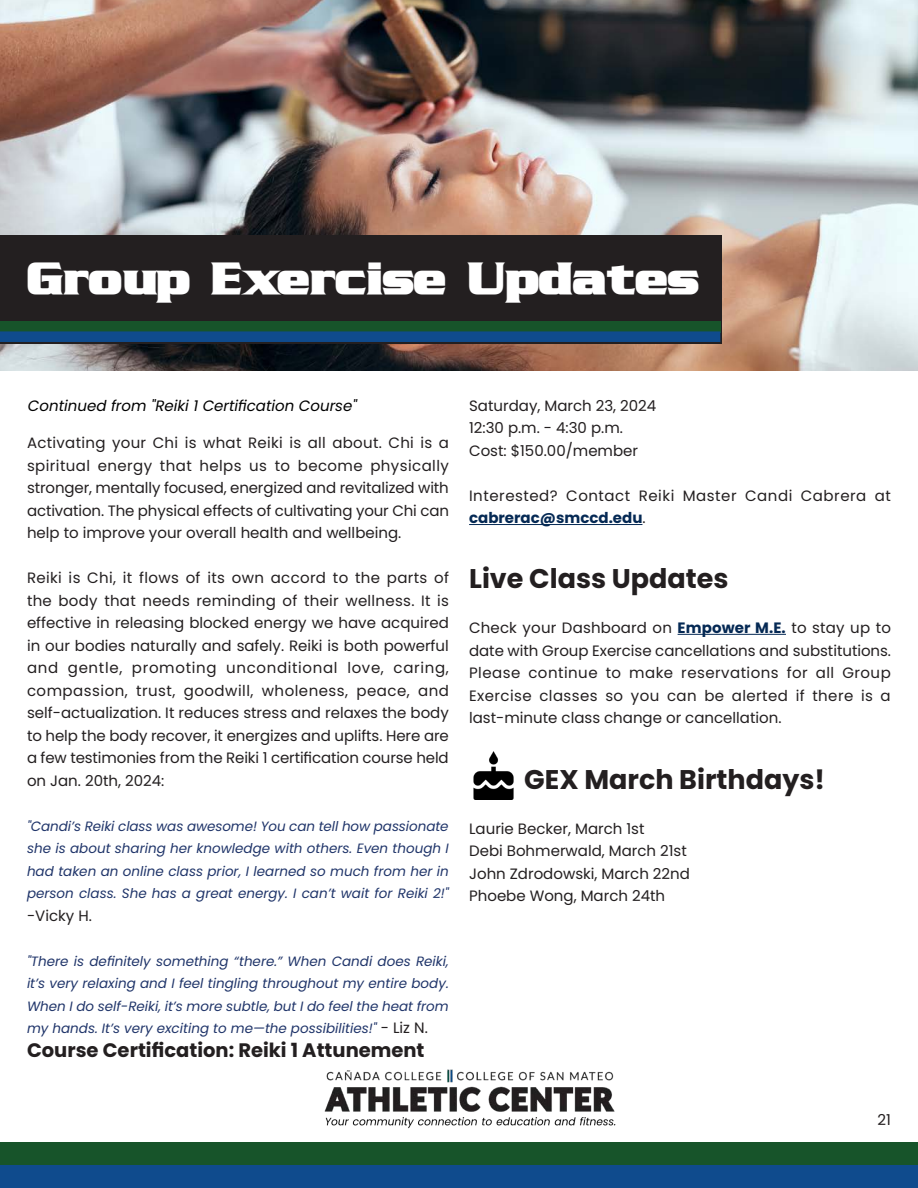
<style>
.page{position:relative;width:918px;height:1188px;background:#fff}
.page>*{position:absolute;margin:0;border:0;box-sizing:border-box;transform-origin:0 0}
.t1{font:700 48px "Straczynski";color:#fff}
.t2{font:700 27px "Poppins";color:#231f20}
.t3{font:700 19.5px "Poppins";color:#231f20}
.t4{font:15px/22.5px "Poppins";color:#231f20;text-align:justify}
.t5{font:15px/22.5px "Poppins";letter-spacing:.035em;color:#231f20}
.t6{font:italic 15px "Poppins";color:#000}
.t7{font:italic 13.5px/22.5px "Poppins";color:#20356a;text-align:justify}
.s1{font-style:normal;font-size:15px;color:#231f20}
.s2{font-weight:700;color:#052954}
</style>
<div class="page">
<img style="left:0;top:0;width:918px;height:371px">
<div style="left:0;top:235px;width:721px;height:108px;background:#231f20"></div>
<div style="left:0;top:321px;width:720px;height:12px;background:#17542a"></div>
<svg style="left:0;top:331px;width:720px;height:11px;background:#0f4b88"></svg>
<div style="left:0;top:1142px;width:918px;height:24px;background:#17542a"></div>
<div style="left:0;top:1166px;width:918px;height:22px;background:#0f4b8d"></div>
<img style="left:324px;top:1069px;width:292px;height:60px">
<hr style="left:469px;top:524px;width:173px;height:1px;background:#052954">
<hr style="left:678px;top:634px;width:108px;height:1px;background:#052954">
<img style="left:473px;top:751px;width:41px;height:48px">
<p class="t1" style="left:28px;top:247px;width:673px">Group Exercise Updates</p>
<p class="t6" style="left:28px;top:397px;width:330px">Continued from "Reiki 1 Certification Course"</p>
<p class="t4" style="left:27px;top:432px;width:424px">Activating your Chi is what Reiki is all about. Chi is a spiritual energy that helps us to become physically stronger, mentally focused, energized and revitalized with activation. The physical effects of cultivating your Chi can help to improve your overall health and wellbeing.</p>
<p class="t4" style="left:27px;top:567px;width:424px">Reiki is Chi, it flows of its own accord to the parts of the body that needs reminding of their wellness. It is effective in releasing blocked energy we have acquired in our bodies naturally and safely. Reiki is both powerful and gentle, promoting unconditional love, caring, compassion, trust, goodwill, wholeness, peace, and self-actualization. It reduces stress and relaxes the body to help the body recover, it energizes and uplifts. Here are a few testimonies from the Reiki 1 certification course held on Jan. 20th, 2024:</p>
<p class="t7" style="left:27px;top:815px;width:423px">"Candi’s Reiki class was awesome! You can tell how passionate she is about sharing her knowledge with others. Even though I had taken an online class prior, I learned so much from her in person class. She has a great energy. I can’t wait for Reiki 2!"</p>
<p class="t4" style="left:27px;top:904px;width:66px">-Vicky H.</p>
<p class="t7" style="left:27px;top:950px;width:423px">"There is definitely something “there.” When Candi does Reiki, it’s very relaxing and I feel tingling throughout my entire body.<br>When I do self-Reiki, it’s more subtle, but I do feel the heat from my hands. It’s very exciting to me—the possibilities!" <span class="s1">- Liz N.</span></p>
<p class="t3" style="left:27px;top:1039px;width:399px">Course Certification: Reiki 1 Attunement</p>
<p class="t4" style="left:469px;top:394px;width:189px">Saturday, March 23, 2024</p>
<p class="t4" style="left:469px;top:417px;width:155px">12:30 p.m. - 4:30 p.m.</p>
<p class="t4" style="left:469px;top:439px;width:171px">Cost: $150.00/member</p>
<p class="t5" style="left:469px;top:484px;width:423px">Interested? Contact Reiki Master Candi Cabrera at <span class="s2">cabrerac@smccd.edu</span>.</p>
<p class="t2" style="left:469px;top:563px;width:261px">Live Class Updates</p>
<p class="t4" style="left:469px;top:617px;width:423px">Check your Dashboard on <span class="s2">Empower M.E.</span> to stay up to date with Group Exercise cancellations and substitutions.</p>
<p class="t4" style="left:469px;top:662px;width:423px">Please continue to make reservations for all Group Exercise classes so you can be alerted if there is a last-minute class change or cancellation.</p>
<p class="t2" style="left:524px;top:764px;width:302px">GEX March Birthdays!</p>
<p class="t4" style="left:469px;top:817px;width:177px">Laurie Becker, March 1st</p>
<p class="t4" style="left:469px;top:840px;width:219px">Debi Bohmerwald, March 21st</p>
<p class="t4" style="left:469px;top:862px;width:222px">John Zdrodowski, March 22nd</p>
<p class="t4" style="left:469px;top:885px;width:198px">Phoebe Wong, March 24th</p>
<p class="t4" style="left:878px;top:1108px;width:15px">21</p>
</div>
